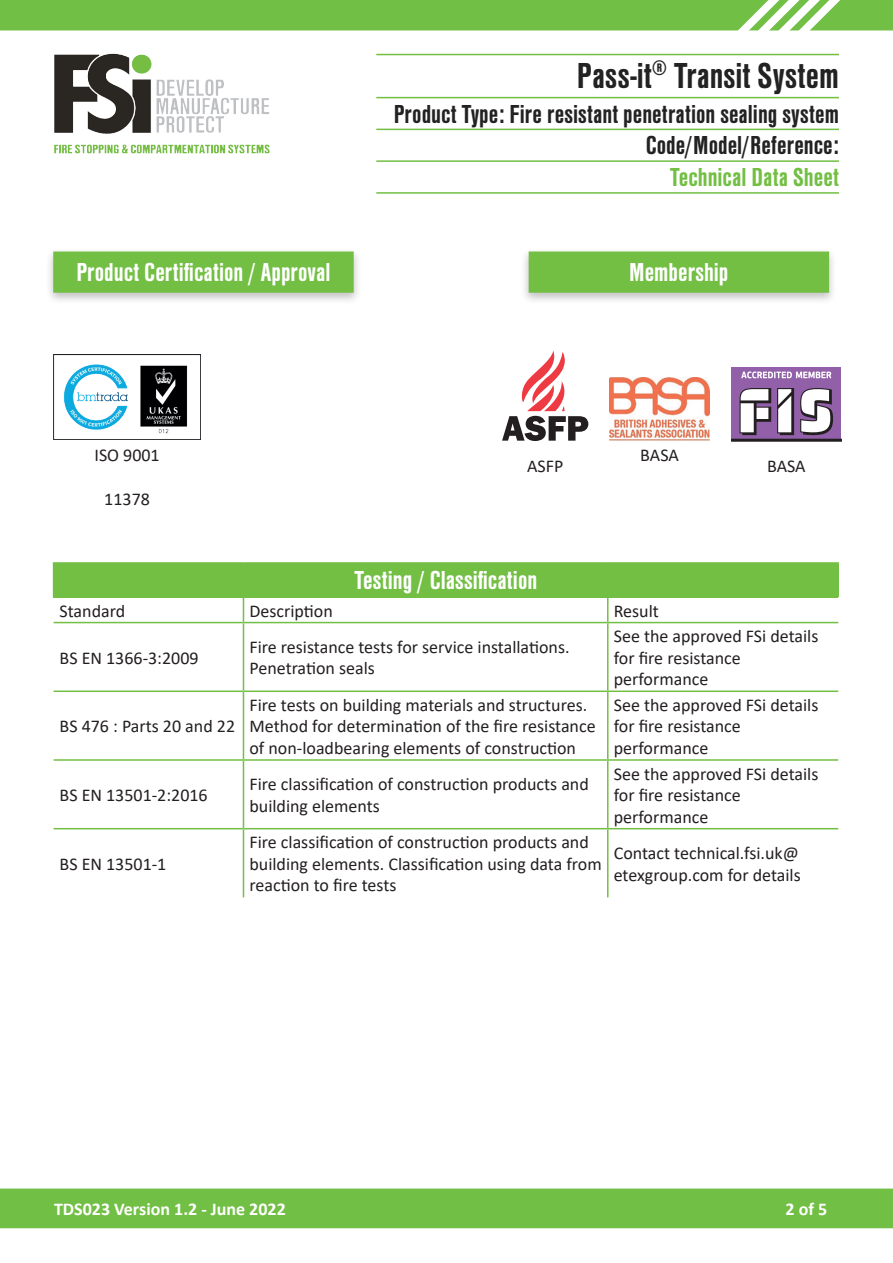
<style>
.page{position:relative;width:893px;height:1263px;background:#fff}
.page>*{position:absolute;margin:0;border:0;box-sizing:border-box;transform-origin:0 0}
.t1{font:700 37.5px "Nimbus San Con";letter-spacing:.005em;color:#232222}
.t2{font:700 27px "Nimbus San Con";color:#232222}
.t3{font:700 27px "Nimbus San Con";color:#fff}
.t4{font:700 27px "Nimbus San Con";color:#72bf43}
.t5{font:18px/21.6px "Calibri";color:#231f20}
.t6{font:700 18px "Calibri";color:#fff}
</style>
<div class="page">
<div style="left:0;top:1188px;width:893px;height:40px;background:#71bf44"></div>
<hr style="left:376px;top:129px;width:463px;height:1px;background:#72bf43">
<hr style="left:376px;top:97px;width:463px;height:1px;background:#72bf43">
<hr style="left:376px;top:54px;width:463px;height:1px;background:#72bf43">
<img style="left:54px;top:53px;width:216px;height:101px">
<hr style="left:376px;top:160px;width:463px;height:2px;background:#72bf43">
<hr style="left:376px;top:192px;width:463px;height:2px;background:#72bf43">
<svg style="left:0;top:0;width:893px;height:31px;background:#7ac350"></svg>
<img style="left:53px;top:354px;width:148px;height:85px">
<div style="left:45px;top:247px;width:317px;height:58px;background:#231f20;opacity:.28"></div>
<div style="left:53px;top:251px;width:301px;height:42px;background:#72bf43;border:2px solid #72bf43"></div>
<svg style="left:731px;top:367px;width:111px;height:74px"></svg>
<svg style="left:502px;top:351px;width:86px;height:90px"></svg>
<div style="left:54px;top:563px;width:784px;height:34px;background:#72bf43"></div>
<hr style="left:53px;top:562px;width:190px;height:2px;background:#72bf43">
<hr style="left:53px;top:564px;width:1px;height:33px;background:#72bf43">
<hr style="left:243px;top:562px;width:365px;height:2px;background:#72bf43">
<hr style="left:608px;top:562px;width:231px;height:2px;background:#72bf43">
<hr style="left:837px;top:564px;width:2px;height:33px;background:#72bf43">
<svg style="left:243px;top:597px;width:1px;height:25px"></svg>
<svg style="left:607px;top:597px;width:1px;height:25px"></svg>
<hr style="left:54px;top:622px;width:189px;height:1px;background:#72bf43">
<hr style="left:243px;top:622px;width:365px;height:1px;background:#72bf43">
<hr style="left:243px;top:623px;width:1px;height:67px;background:#72bf43">
<hr style="left:608px;top:622px;width:230px;height:1px;background:#72bf43">
<hr style="left:607px;top:623px;width:1px;height:67px;background:#72bf43">
<hr style="left:54px;top:690px;width:189px;height:2px;background:#72bf43">
<hr style="left:243px;top:690px;width:365px;height:2px;background:#72bf43">
<hr style="left:243px;top:692px;width:1px;height:67px;background:#72bf43">
<hr style="left:608px;top:690px;width:230px;height:2px;background:#72bf43">
<hr style="left:607px;top:692px;width:1px;height:67px;background:#72bf43">
<hr style="left:54px;top:759px;width:189px;height:2px;background:#72bf43">
<hr style="left:243px;top:759px;width:365px;height:2px;background:#72bf43">
<hr style="left:243px;top:761px;width:1px;height:67px;background:#72bf43">
<hr style="left:608px;top:759px;width:230px;height:2px;background:#72bf43">
<hr style="left:607px;top:761px;width:1px;height:67px;background:#72bf43">
<hr style="left:54px;top:828px;width:189px;height:1px;background:#72bf43">
<hr style="left:243px;top:828px;width:365px;height:1px;background:#72bf43">
<hr style="left:243px;top:829px;width:1px;height:68px;background:#72bf43">
<hr style="left:608px;top:828px;width:230px;height:1px;background:#72bf43">
<hr style="left:607px;top:829px;width:1px;height:68px;background:#72bf43">
<img style="left:609px;top:378px;width:101px;height:63px">
<div style="left:520px;top:247px;width:317px;height:58px;background:#231f20;opacity:.28"></div>
<div style="left:529px;top:251px;width:300px;height:42px;background:#72bf43;border:2px solid #72bf43"></div>
<h1 class="t1" style="left:577px;top:55px;width:263px">Pass-it<sup>®</sup> Transit System</h1>
<h2 class="t2" style="left:394px;top:99px;width:447px">Product Type: Fire resistant penetration sealing system</h2>
<h2 class="t2" style="left:646px;top:131px;width:195px">Code/Model/Reference:</h2>
<h2 class="t3" style="left:76px;top:257px;width:256px">Product Certification / Approval</h2>
<h2 class="t4" style="left:670px;top:162px;width:170px">Technical Data Sheet</h2>
<h2 class="t3" style="left:629px;top:257px;width:101px">Membership</h2>
<p class="t5" style="left:94px;top:444px;width:67px">ISO 9001</p>
<p class="t5" style="left:104px;top:487px;width:47px">11378</p>
<p class="t5" style="left:640px;top:444px;width:40px">BASA</p>
<p class="t5" style="left:527px;top:455px;width:38px">ASFP</p>
<p class="t5" style="left:767px;top:455px;width:40px">BASA</p>
<h2 class="t3" style="left:355px;top:565px;width:184px">Testing / Classification</h2>
<p class="t5" style="left:60px;top:599px;width:67px">Standard</p>
<p class="t5" style="left:249px;top:599px;width:85px">Description</p>
<p class="t5" style="left:614px;top:599px;width:47px">Result</p>
<p class="t5" style="left:60px;top:646px;width:141px">BS EN 1366-3:2009</p>
<p class="t5" style="left:249px;top:636px;width:322px">Fire resistance tests for service installations.<br>Penetration seals</p>
<p class="t5" style="left:614px;top:625px;width:206px">See the approved FSi details for fire resistance performance</p>
<p class="t5" style="left:60px;top:715px;width:177px">BS 476 : Parts 20 and 22</p>
<p class="t5" style="left:249px;top:693px;width:348px">Fire tests on building materials and structures.<br>Method for determination of the fire resistance of non-loadbearing elements of construction</p>
<p class="t5" style="left:614px;top:693px;width:206px">See the approved FSi details for fire resistance performance</p>
<p class="t5" style="left:60px;top:784px;width:150px">BS EN 13501-2:2016</p>
<p class="t5" style="left:249px;top:773px;width:341px">Fire classification of construction products and building elements</p>
<p class="t5" style="left:614px;top:762px;width:206px">See the approved FSi details for fire resistance performance</p>
<p class="t5" style="left:60px;top:852px;width:108px">BS EN 13501-1</p>
<p class="t5" style="left:249px;top:831px;width:354px">Fire classification of construction products and building elements. Classification using data from reaction to fire tests</p>
<p class="t5" style="left:614px;top:842px;width:188px">Contact technical.fsi.uk@ etexgroup.com for details</p>
<p class="t6" style="left:54px;top:1196px;width:233px">TDS023 Version 1.2 - June 2022</p>
<p class="t6" style="left:786px;top:1196px;width:43px">2 of 5</p>
</div>
